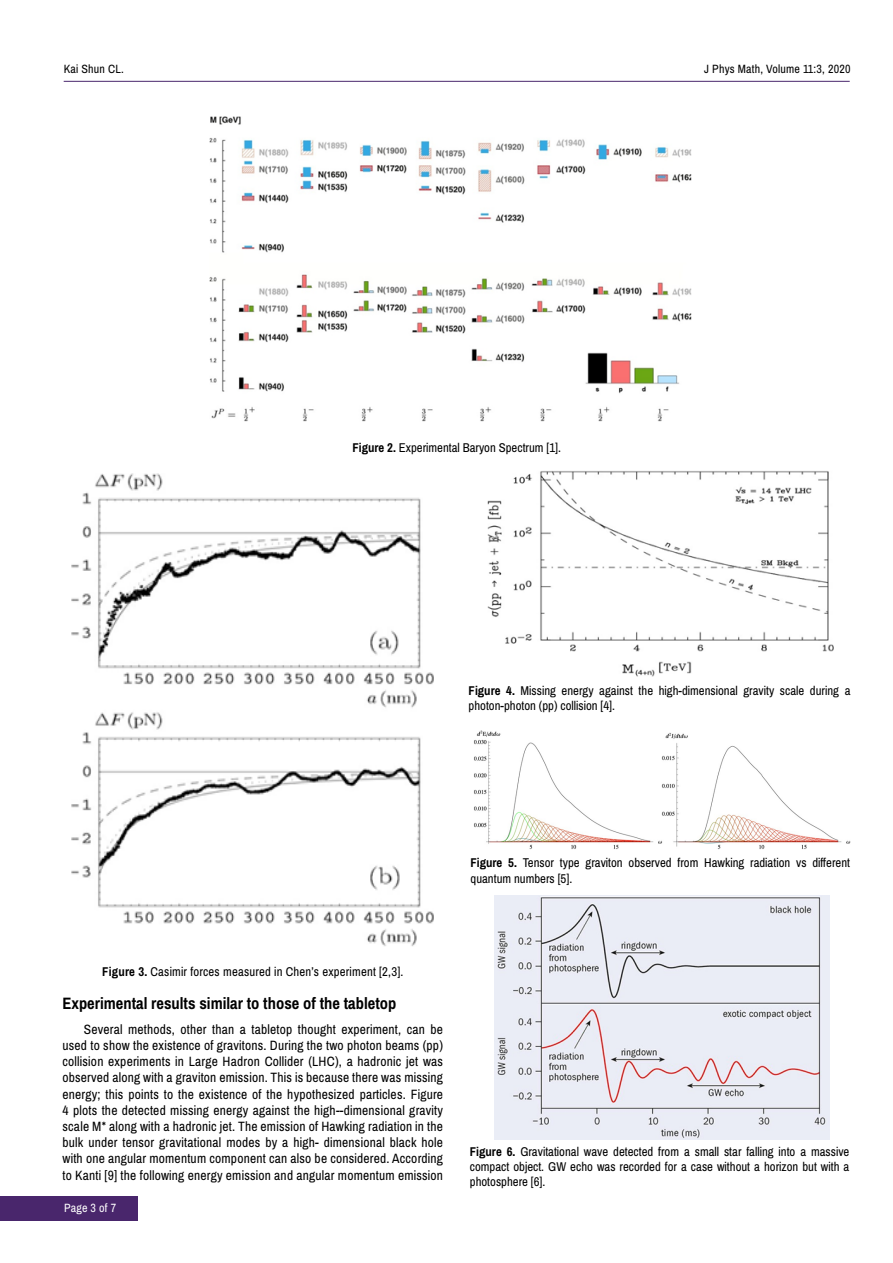
<style>
.page{position:relative;width:893px;height:1263px;background:#fff}
.page>*{position:absolute;margin:0;border:0;box-sizing:border-box;transform-origin:0 0}
.t1{font:700 16.5px "Archivo Narrow";color:#000}
.t2{font:13.5px/16.2px "Archivo Narrow";letter-spacing:.015em;color:#000;text-align:justify}
.t3{font:12.75px/15.3px "Archivo Narrow";color:#000}
.t4{font:12px "Archivo Narrow";letter-spacing:.015em;color:#000}
.t5{font:12px "Archivo Narrow";letter-spacing:.015em;color:#fff}
.s1{font-weight:700}
</style>
<div class="page">
<hr style="left:64px;top:81px;width:786px;height:1px;background:#49266c">
<div style="left:0;top:1196px;width:137px;height:24px;background:#49266c"></div>
<img style="left:209px;top:116px;width:483px;height:306px">
<div style="left:669px;top:198px;width:38px;height:42px;background:#fff"></div>
<img style="left:71px;top:473px;width:363px;height:474px">
<img style="left:487px;top:471px;width:347px;height:206px">
<img style="left:474px;top:730px;width:377px;height:120px">
<img style="left:494px;top:895px;width:336px;height:244px">
<p class="t4" style="left:64px;top:61px;width:61px">Kai Shun CL.</p>
<p class="t4" style="left:704px;top:61px;width:148px">J Phys Math, Volume 11:3, 2020</p>
<p class="t3" style="left:352px;top:440px;width:210px"><span class="s1">Figure 2.</span> Experimental Baryon Spectrum [1].</p>
<p class="t3" style="left:469px;top:683px;width:383px"><span class="s1">Figure 4.</span> Missing energy against the high-dimensional gravity scale during a photon-photon (pp) collision [4].</p>
<p class="t3" style="left:470px;top:855px;width:381px"><span class="s1">Figure 5.</span> Tensor type graviton observed from Hawking radiation vs different quantum numbers [5].</p>
<p class="t3" style="left:102px;top:964px;width:303px"><span class="s1">Figure 3.</span> Casimir forces measured in Chen’s experiment [2,3].</p>
<p class="t1" style="left:63px;top:993px;width:335px">Experimental results similar to those of the tabletop</p>
<p class="t2" style="left:63px;top:1021px;width:382px;text-indent:21px">Several methods, other than a tabletop thought experiment, can be used to show the existence of gravitons. During the two photon beams (pp) collision experiments in Large Hadron Collider (LHC), a hadronic jet was observed along with a graviton emission. This is because there was missing energy; this points to the existence of the hypothesized particles. Figure 4 plots the detected missing energy against the high--dimensional gravity scale M* along with a hadronic jet. The emission of Hawking radiation in the bulk under tensor gravitational modes by a high- dimensional black hole with one angular momentum component can also be considered. According to Kanti [9] the following energy emission and angular momentum emission</p>
<p class="t5" style="left:64px;top:1201px;width:54px">Page 3 of 7</p>
<p class="t3" style="left:470px;top:1144px;width:381px;line-height:14.9px;text-align:justify"><span class="s1">Figure 6.</span> Gravitational wave detected from a small star falling into a massive compact object. GW echo was recorded for a case without a horizon but with a photosphere [6].</p>
</div>
